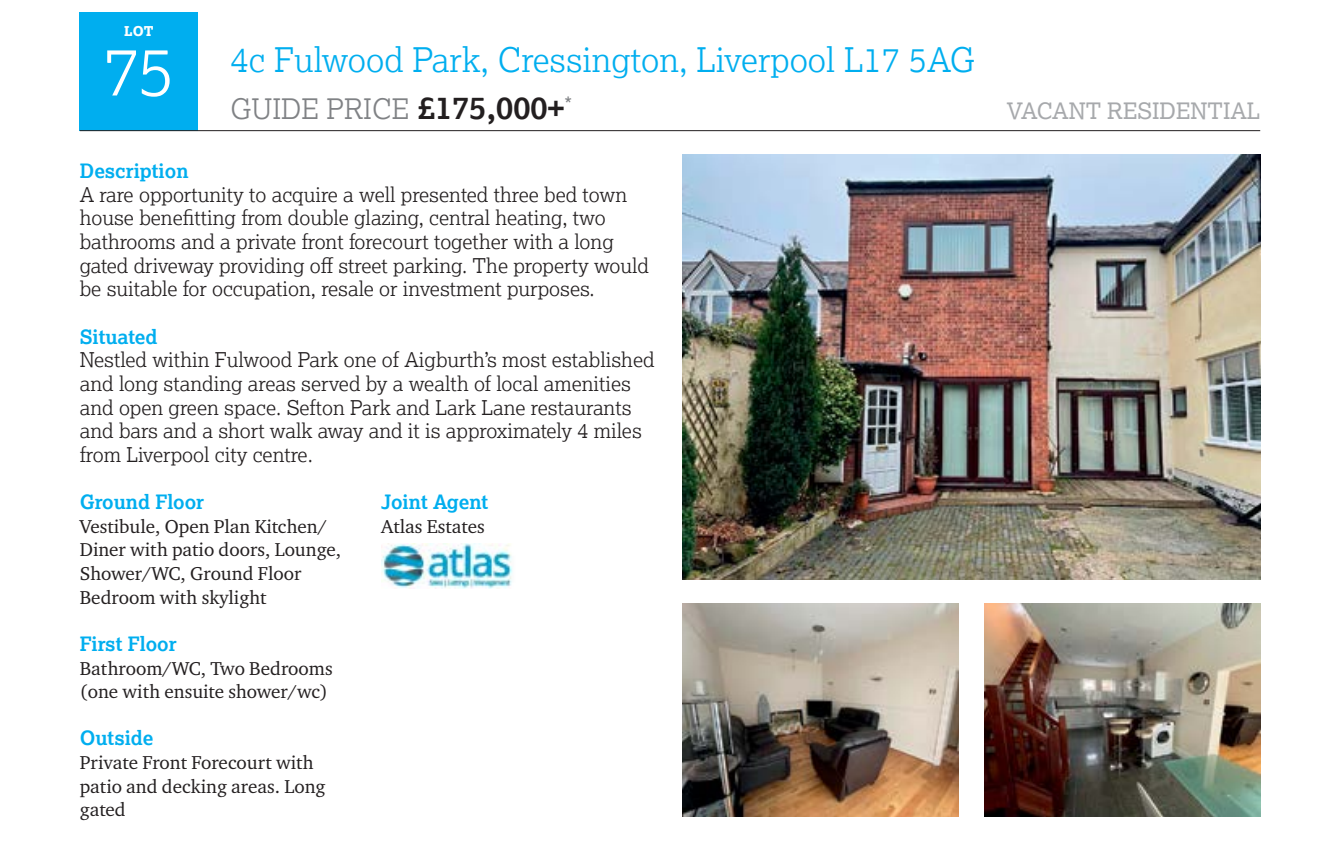
<style>
.page{position:relative;width:1340px;height:855px;background:#fff}
.page>*{position:absolute;margin:0;border:0;box-sizing:border-box;transform-origin:0 0}
.t1{font:300 67.5px "Lexia";color:#fff}
.t2{font:300 33.75px "Lexia";color:#00aeef}
.t3{font:300 28.12px "Lexia";color:#808285}
.t4{font:22.5px "Lexia";color:#a7a9ac}
.t5{font:300 20.25px/23.6px "Lexia";color:#231f20}
.t6{font:20.25px "Lexia";color:#808285}
.t7{font:700 19.8px "Lexia";color:#00aeef}
.t8{font:19.12px/23.6px "Charter ITC Pro";color:#231f20}
.t9{font:800 13.5px "Lexia";color:#fff}
.s1{font-weight:700;font-size:31.5px;color:#231f20}
</style>
<div class="page">
<div style="left:80px;top:13px;width:118px;height:118px;background:#00aeef"></div>
<hr style="left:80px;top:130px;width:1180px;height:1px;background:#231f20">
<img style="left:381px;top:544px;width:132px;height:45px">
<img style="left:984px;top:603px;width:276px;height:213px">
<img style="left:682px;top:155px;width:578px;height:425px">
<img style="left:682px;top:603px;width:276px;height:213px">
<p class="t9" style="left:124px;top:23px;width:31px">LOT</p>
<h1 class="t1" style="left:103px;top:28px;width:73px">75</h1>
<h2 class="t2" style="left:230px;top:38px;width:746px">4c Fulwood Park, Cressington, Liverpool L17 5AG</h2>
<h3 class="t3" style="left:230px;top:91px;width:335px">GUIDE PRICE <span class="s1">£175,000+</span></h3>
<p class="t4" style="left:1006px;top:97px;width:255px">VACANT RESIDENTIAL</p>
<p class="t6" style="left:564px;top:92px;width:9px">*</p>
<p class="t7" style="left:80px;top:158px;width:110px">Description</p>
<p class="t5" style="left:80px;top:182px;width:570px">A rare opportunity to acquire a well presented three bed town house benefitting from double glazing, central heating, two bathrooms and a private front forecourt together with a long gated driveway providing off street parking. The property would be suitable for occupation, resale or investment purposes.</p>
<p class="t7" style="left:80px;top:324px;width:79px">Situated</p>
<p class="t5" style="left:80px;top:347px;width:576px">Nestled within Fulwood Park one of Aigburth’s most established and long standing areas served by a wealth of local amenities and open green space. Sefton Park and Lark Lane restaurants and bars and a short walk away and it is approximately 4 miles from Liverpool city centre.</p>
<p class="t7" style="left:80px;top:489px;width:126px">Ground Floor</p>
<p class="t8" style="left:80px;top:514px;width:263px">Vestibule, Open Plan Kitchen/<br>Diner with patio doors, Lounge,<br>Shower/WC, Ground Floor<br>Bedroom with skylight</p>
<p class="t7" style="left:80px;top:631px;width:98px">First Floor</p>
<p class="t8" style="left:80px;top:656px;width:254px">Bathroom/WC, Two Bedrooms (one with ensuite shower/wc)</p>
<p class="t7" style="left:80px;top:725px;width:75px">Outside</p>
<p class="t8" style="left:80px;top:750px;width:247px">Private Front Forecourt with patio and decking areas. Long gated</p>
<p class="t7" style="left:381px;top:489px;width:109px">Joint Agent</p>
<p class="t8" style="left:381px;top:514px;width:105px">Atlas Estates</p>
</div>
